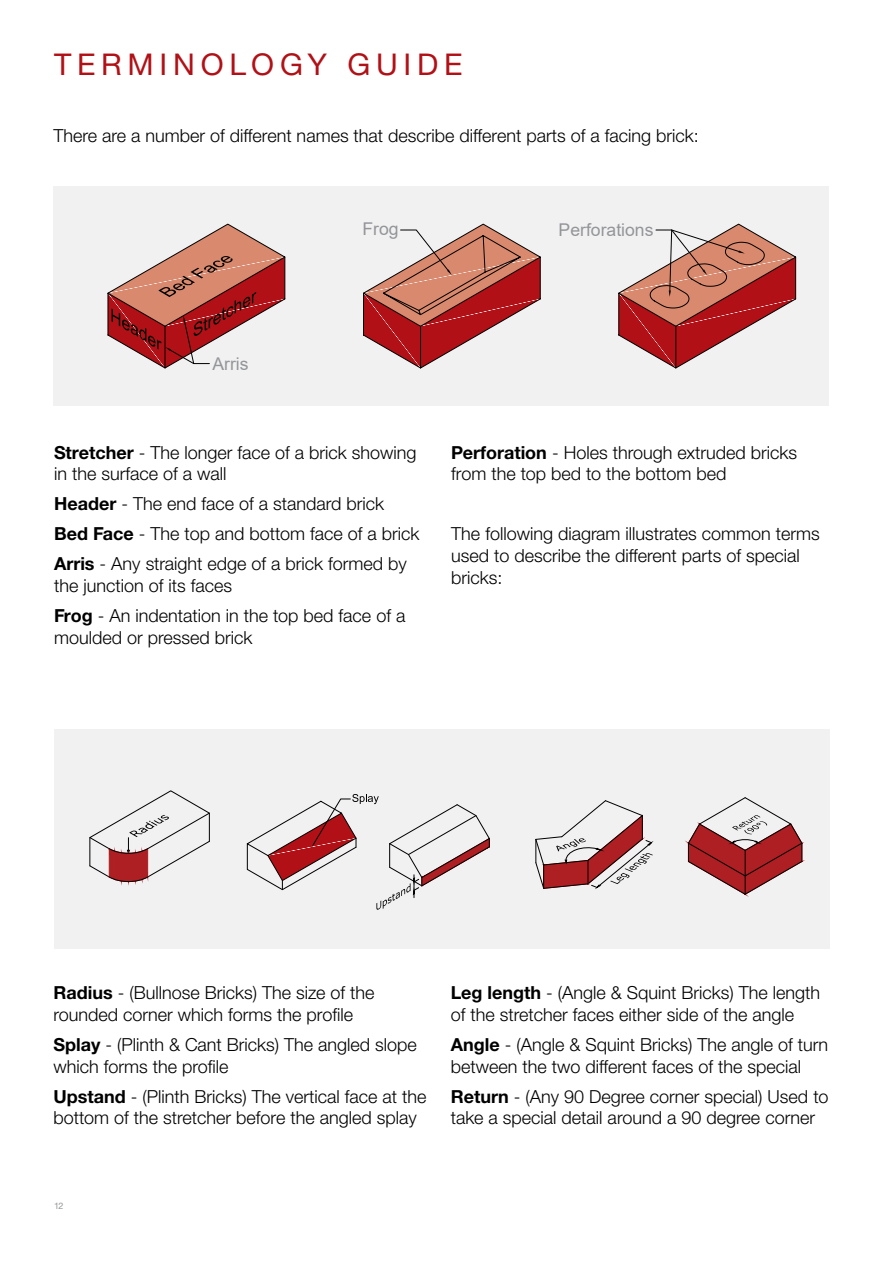
<style>
.page{position:relative;width:893px;height:1263px;background:#fff}
.page>*{position:absolute;margin:0;border:0;box-sizing:border-box;transform-origin:0 0}
.t1{font:30px "Helvetica Neue LTW1 G";letter-spacing:.19em;color:#b11116}
.t2{font:300 18px/21.6px "Helvetica Neue LTW1 G";color:#000}
.t3{font:17.55px "Arial";color:#939598}
.t4{font:9px "Helvetica Neue LTW1 G";color:#939598}
.s1{font-weight:700}
</style>
<div class="page">
<div style="left:53px;top:187px;width:776px;height:219px;background:#f1f1f2"></div>
<svg style="left:107px;top:223px;width:179px;height:146px"></svg>
<svg style="left:363px;top:223px;width:178px;height:146px"></svg>
<svg style="left:618px;top:223px;width:179px;height:146px"></svg>
<div style="left:54px;top:729px;width:776px;height:219px;background:#f1f1f2"></div>
<svg style="left:89px;top:790px;width:121px;height:93px"></svg>
<svg style="left:535px;top:800px;width:118px;height:89px"></svg>
<svg style="left:688px;top:797px;width:115px;height:98px"></svg>
<svg style="left:247px;top:794px;width:243px;height:116px"></svg>
<h1 class="t1" style="left:54px;top:46px;width:410px">TERMINOLOGY GUIDE</h1>
<p class="t2" style="left:53px;top:125px;width:647px">There are a number of different names that describe different parts of a facing brick:</p>
<p class="t3" style="left:212px;top:351px;width:38px">Arris</p>
<p class="t3" style="left:362px;top:216px;width:38px">Frog</p>
<p class="t3" style="left:559px;top:218px;width:96px">Perforations</p>
<p class="t2" style="left:54px;top:441px;width:364px"><span class="s1">Stretcher</span> - The longer face of a brick showing in the surface of a wall</p>
<p class="t2" style="left:54px;top:489px;width:367px;line-height:30.2px"><span class="s1">Header</span> - The end face of a standard brick<br><span class="s1">Bed Face</span> - The top and bottom face of a brick<br><span class="s1">Arris</span> - Any straight edge of a brick formed by</p>
<p class="t2" style="left:54px;top:570px;width:353px;line-height:30.2px">the junction of its faces<br><span class="s1">Frog</span> - An indentation in the top bed face of a</p>
<p class="t2" style="left:54px;top:626px;width:200px">moulded or pressed brick</p>
<p class="t2" style="left:451px;top:441px;width:347px"><span class="s1">Perforation</span> - Holes through extruded bricks from the top bed to the bottom bed</p>
<p class="t2" style="left:451px;top:523px;width:370px">The following diagram illustrates common terms used to describe the different parts of special bricks:</p>
<p class="t2" style="left:53px;top:982px;width:323px"><span class="s1">Radius</span> - (Bullnose Bricks) The size of the rounded corner which forms the profile</p>
<p class="t2" style="left:53px;top:1034px;width:365px"><span class="s1">Splay</span> - (Plinth &amp; Cant Bricks) The angled slope which forms the profile</p>
<p class="t2" style="left:53px;top:1085px;width:375px"><span class="s1">Upstand</span> - (Plinth Bricks) The vertical face at the bottom of the stretcher before the angled splay</p>
<p class="t2" style="left:451px;top:982px;width:371px"><span class="s1">Leg length</span> - (Angle &amp; Squint Bricks) The length of the stretcher faces either side of the angle</p>
<p class="t2" style="left:451px;top:1034px;width:379px"><span class="s1">Angle</span> - (Angle &amp; Squint Bricks) The angle of turn between the two different faces of the special</p>
<p class="t2" style="left:451px;top:1085px;width:379px"><span class="s1">Return</span> - (Any 90 Degree corner special) Used to take a special detail around a 90 degree corner</p>
<p class="t4" style="left:54px;top:1200px;width:11px">12</p>
</div>
